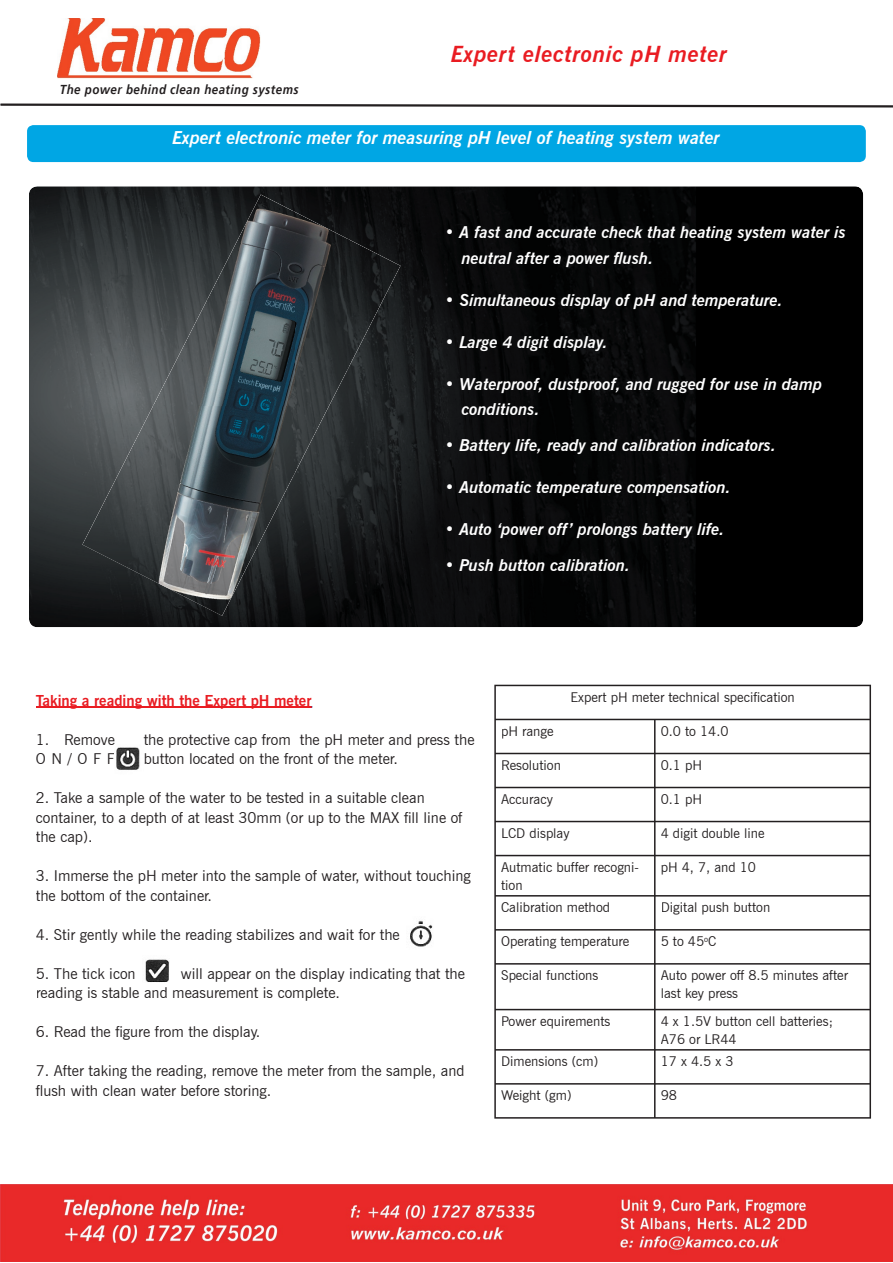
<style>
.page{position:relative;width:893px;height:1263px;background:#fff}
.page>*{position:absolute;margin:0;border:0;box-sizing:border-box;transform-origin:0 0}
.t1{font:italic 700 22.5px "News Gothic BT";letter-spacing:.03em;color:#e91c22}
.t2{font:italic 700 18px "News Gothic BT";color:#fff}
.t3{font:italic 700 16.5px/25.5px "News Gothic BT";color:#fff}
.t4{font:15px/19.5px "News Gothic BT";color:#231f20}
.t5{font:700 15px "News Gothic BT";color:#e91c22}
.t6{font:13.5px/18px "News Gothic BT";color:#231f20}
.t7{font:italic 700 12.9px "Frutiger Linotype";letter-spacing:.04em;color:#231f20;scale:.89 1}
</style>
<div class="page">
<img style="left:29px;top:186px;width:834px;height:441px">
<img style="left:82px;top:405px;width:213px;height:211px">
<img style="left:294px;top:194px;width:54px;height:317px">
<img style="left:135px;top:299px;width:160px;height:107px">
<img style="left:347px;top:194px;width:53px;height:212px">
<img style="left:188px;top:194px;width:107px;height:106px">
<svg style="left:494px;top:685px;width:377px;height:433px"></svg>
<hr style="left:36px;top:706px;width:276px;height:1px;background:#e91c22">
<img style="left:116px;top:747px;width:24px;height:23px">
<img style="left:410px;top:920px;width:23px;height:27px">
<img style="left:145px;top:959px;width:24px;height:23px">
<img style="left:58px;top:18px;width:202px;height:60px">
<svg style="left:0;top:103px;width:893px;height:5px"></svg>
<div style="left:27px;top:125px;width:839px;height:37px;background:#00a6e4;border-radius:6px"></div>
<img style="left:0;top:1185px;width:893px;height:76px">
<h1 class="t1" style="left:451px;top:40px;width:277px">Expert electronic pH meter</h1>
<p class="t7" style="left:60px;top:81px;width:270px">The power behind clean heating systems</p>
<p class="t2" style="left:173px;top:127px;width:549px">Expert electronic meter for measuring pH level of heating system water</p>
<p class="t3" style="left:462px;top:219px;width:386px;text-indent:-17px">• A fast and accurate check that heating system water is neutral after a power flush.</p>
<p class="t3" style="left:445px;top:287px;width:340px">• Simultaneous display of pH and temperature.</p>
<p class="t3" style="left:445px;top:329px;width:165px">• Large 4 digit display.</p>
<p class="t3" style="left:462px;top:371px;width:362px;text-indent:-17px">• Waterproof, dustproof, and rugged for use in damp conditions.</p>
<p class="t3" style="left:445px;top:432px;width:333px">• Battery life, ready and calibration indicators.</p>
<p class="t3" style="left:445px;top:474px;width:288px">• Automatic temperature compensation.</p>
<p class="t3" style="left:445px;top:516px;width:281px">• Auto ‘power off’ prolongs battery life.</p>
<p class="t3" style="left:445px;top:552px;width:187px">• Push button calibration.</p>
<p class="t5" style="left:36px;top:691px;width:277px">Taking a reading with the Expert pH meter</p>
<p class="t4" style="left:36px;top:729px;width:81px">1. Remove</p>
<p class="t4" style="left:144px;top:729px;width:332px">the protective cap from the pH meter and press the</p>
<p class="t4" style="left:36px;top:749px;width:81px">ON/OFF</p>
<p class="t4" style="left:144px;top:749px;width:256px">button located on the front of the meter.</p>
<p class="t4" style="left:36px;top:788px;width:428px">2. Take a sample of the water to be tested in a suitable clean container, to a depth of at least 30mm (or up to the MAX fill line of the cap).</p>
<p class="t4" style="left:36px;top:866px;width:436px">3. Immerse the pH meter into the sample of water, without touching the bottom of the container.</p>
<p class="t4" style="left:36px;top:924px;width:366px">4. Stir gently while the reading stabilizes and wait for the</p>
<p class="t4" style="left:36px;top:963px;width:101px">5. The tick icon</p>
<p class="t4" style="left:36px;top:963px;width:431px;text-indent:145px">will appear on the display indicating that the reading is stable and measurement is complete.</p>
<p class="t4" style="left:36px;top:1022px;width:226px">6. Read the figure from the display.</p>
<p class="t4" style="left:36px;top:1061px;width:430px">7. After taking the reading, remove the meter from the sample, and flush with clean water before storing.</p>
<p class="t6" style="left:570px;top:688px;width:226px">Expert pH meter technical specification</p>
<p class="t6" style="left:501px;top:722px;width:54px">pH range</p>
<p class="t6" style="left:661px;top:722px;width:69px">0.0 to 14.0</p>
<p class="t6" style="left:501px;top:756px;width:61px">Resolution</p>
<p class="t6" style="left:661px;top:756px;width:43px">0.1 pH</p>
<p class="t6" style="left:501px;top:790px;width:53px">Accuracy</p>
<p class="t6" style="left:661px;top:790px;width:43px">0.1 pH</p>
<p class="t6" style="left:501px;top:824px;width:70px">LCD display</p>
<p class="t6" style="left:661px;top:824px;width:105px">4 digit double line</p>
<p class="t6" style="left:501px;top:858px;width:139px">Autmatic buffer recogni&shy;tion</p>
<p class="t6" style="left:661px;top:858px;width:97px">pH 4, 7, and 10</p>
<p class="t6" style="left:501px;top:898px;width:110px">Calibration method</p>
<p class="t6" style="left:661px;top:898px;width:111px">Digital push button</p>
<p class="t6" style="left:501px;top:932px;width:130px">Operating temperature</p>
<p class="t6" style="left:661px;top:932px;width:57px">5 to 45<sup>o</sup>C</p>
<p class="t6" style="left:501px;top:966px;width:99px">Special functions</p>
<p class="t6" style="left:661px;top:966px;width:189px">Auto power off 8.5 minutes after last key press</p>
<p class="t6" style="left:501px;top:1012px;width:111px">Power equirements</p>
<p class="t6" style="left:661px;top:1012px;width:174px">4 x 1.5V button cell batteries;<br>A76 or LR44</p>
<p class="t6" style="left:501px;top:1052px;width:98px">Dimensions (cm)</p>
<p class="t6" style="left:661px;top:1052px;width:74px">17 x 4.5 x 3</p>
<p class="t6" style="left:501px;top:1086px;width:72px">Weight (gm)</p>
<p class="t6" style="left:661px;top:1086px;width:18px">98</p>
</div>
